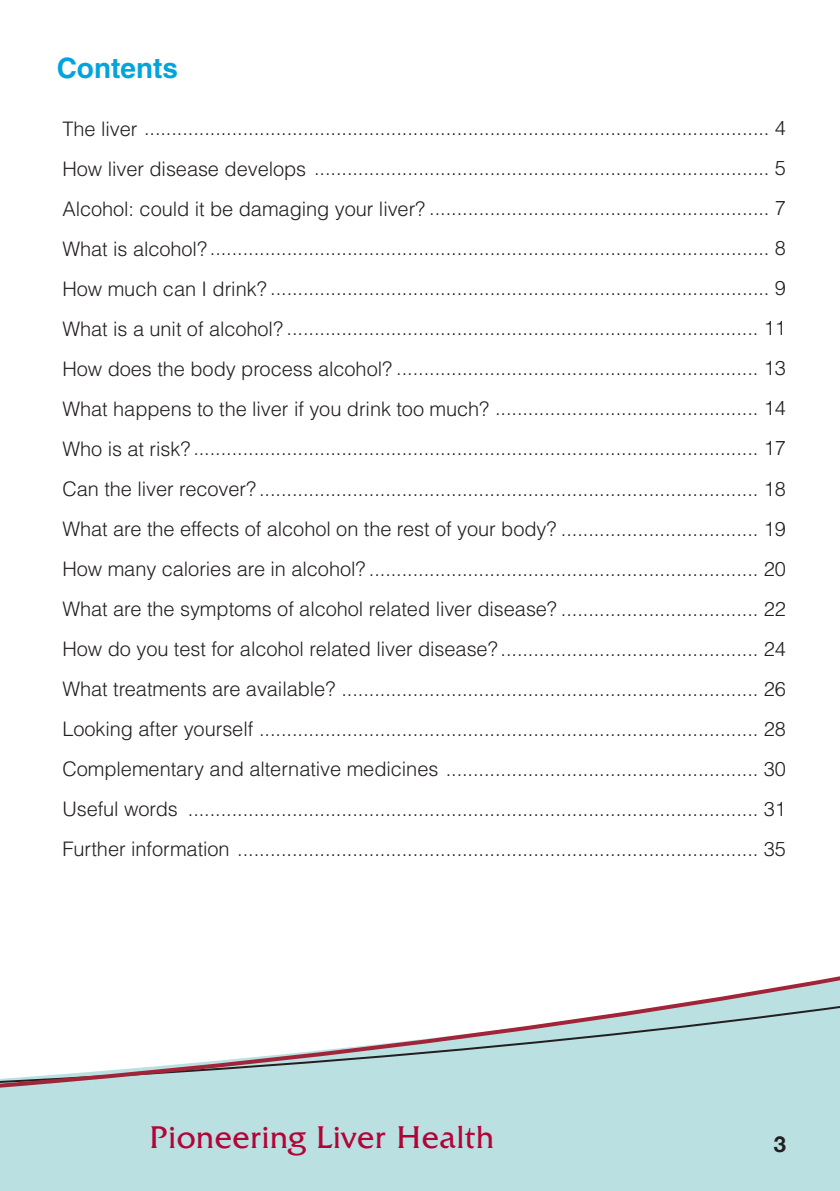
<style>
.page{position:relative;width:840px;height:1191px;background:#fff}
.page>*{position:absolute;margin:0;border:0;box-sizing:border-box;transform-origin:0 0}
.t1{font:34px "Friz Quadrata";color:#a32638}
.t2{font:32px "Friz Quadrata IT Cby BT";letter-spacing:.015em;color:#b30437}
.t3{font:700 28px "Helvetica";color:#00a5db}
.t4{font:700 22px "Helvetica Neue";color:#231f20}
.t5{font:300 20px/40px "Helvetica";letter-spacing:-.005em;color:#231f20}
</style>
<div class="page">
<div style="left:0;top:1120px;width:839px;height:71px;background:#bae0e2"></div>
<svg style="left:0;top:976px;width:839px;height:144px"></svg>
<p class="t3" style="left:57px;top:51px;width:123px">Contents</p>
<p class="t5" style="left:62px;top:108px;width:724px">The liver .................................................................................................................. 4<br>How liver disease develops ................................................................................... 5<br>Alcohol: could it be damaging your liver? .............................................................. 7<br>What is alcohol?...................................................................................................... 8<br>How much can I drink? ........................................................................................... 9<br>What is a unit of alcohol? ...................................................................................... 11<br>How does the body process alcohol? .................................................................. 13<br>What happens to the liver if you drink too much? ................................................ 14<br>Who is at risk?....................................................................................................... 17<br>Can the liver recover?........................................................................................... 18<br>What are the effects of alcohol on the rest of your body? .................................... 19<br>How many calories are in alcohol? ....................................................................... 20<br>What are the symptoms of alcohol related liver disease? .................................... 22<br>How do you test for alcohol related liver disease?............................................... 24<br>What treatments are available? ............................................................................ 26<br>Looking after yourself ........................................................................................... 28<br>Complementary and alternative medicines ......................................................... 30<br>Useful words<br>Further information ............................................................................................... 35</p>
<p class="t5" style="left:188px;top:788px;width:599px">........................................................................................................ 31</p>
<p class="t1" style="left:150px;top:1118px;width:344px">Pioneering Liver Health</p>
<p class="t2" style="left:149px;top:1117px;width:346px">Pioneering Liver Health</p>
<p class="t4" style="left:773px;top:1130px;width:14px">3</p>
</div>
